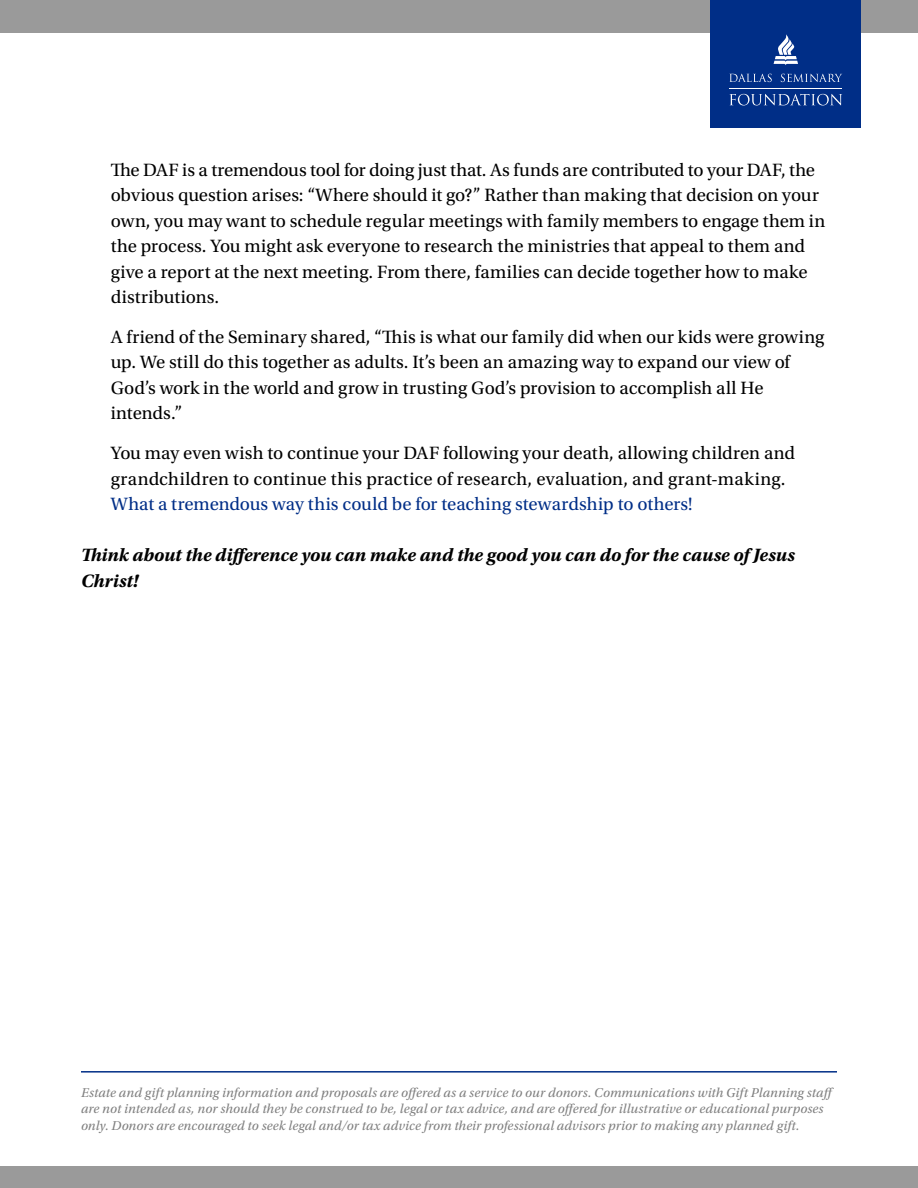
<style>
.page{position:relative;width:918px;height:1188px;background:#fff}
.page>*{position:absolute;margin:0;border:0;box-sizing:border-box;transform-origin:0 0}
.t1{font:18.75px/25.5px "Utopia Std";color:#000}
.t2{font:italic 700 18.75px/25.5px "Utopia Std";color:#000}
.t3{font:18.75px "Utopia Std";color:#002e87}
.t4{font:italic 13.5px/16.5px "Utopia Std";letter-spacing:.01em;color:#808080}
</style>
<div class="page">
<div style="left:0;top:0;width:918px;height:32px;background:#9a9a9a"></div>
<div style="left:0;top:1166px;width:918px;height:22px;background:#9a9a9a"></div>
<div style="left:711px;top:0;width:150px;height:128px;background:#002e87"></div>
<svg style="left:774px;top:34px;width:24px;height:31px"></svg>
<hr style="left:730px;top:88px;width:112px;height:1px;background:#fff">
<svg style="left:729px;top:94px;width:113px;height:11px"></svg>
<svg style="left:729px;top:74px;width:43px;height:8px"></svg>
<svg style="left:781px;top:74px;width:61px;height:8px"></svg>
<hr style="left:81px;top:1071px;width:756px;height:2px;background:#002e87">
<p class="t1" style="left:111px;top:157px;width:716px">The DAF is a tremendous tool for doing just that. As funds are contributed to your DAF, the obvious question arises: “Where should it go?” Rather than making that decision on your own, you may want to schedule regular meetings with family members to engage them in the process. You might ask everyone to research the ministries that appeal to them and give a report at the next meeting. From there, families can decide together how to make distributions.</p>
<p class="t1" style="left:111px;top:324px;width:715px">A friend of the Seminary shared, “This is what our family did when our kids were growing up. We still do this together as adults. It’s been an amazing way to expand our view of God’s work in the world and grow in trusting God’s provision to accomplish all He intends.”</p>
<p class="t1" style="left:111px;top:441px;width:686px">You may even wish to continue your DAF following your death, allowing children and grandchildren to continue this practice of research, evaluation, and grant-making.</p>
<p class="t3" style="left:111px;top:494px;width:583px">What a tremendous way this could be for teaching stewardship to others!</p>
<p class="t2" style="left:81px;top:542px;width:715px">Think about the difference you can make and the good you can do for the cause of Jesus<br>Christ!</p>
<p class="t4" style="left:81px;top:1084px;width:756px">Estate and gift planning information and proposals are offered as a service to our donors. Communications with Gift Planning staff are not intended as, nor should they be construed to be, legal or tax advice, and are offered for illustrative or educational purposes only. Donors are encouraged to seek legal and/or tax advice from their professional advisors prior to making any planned gift.</p>
</div>
